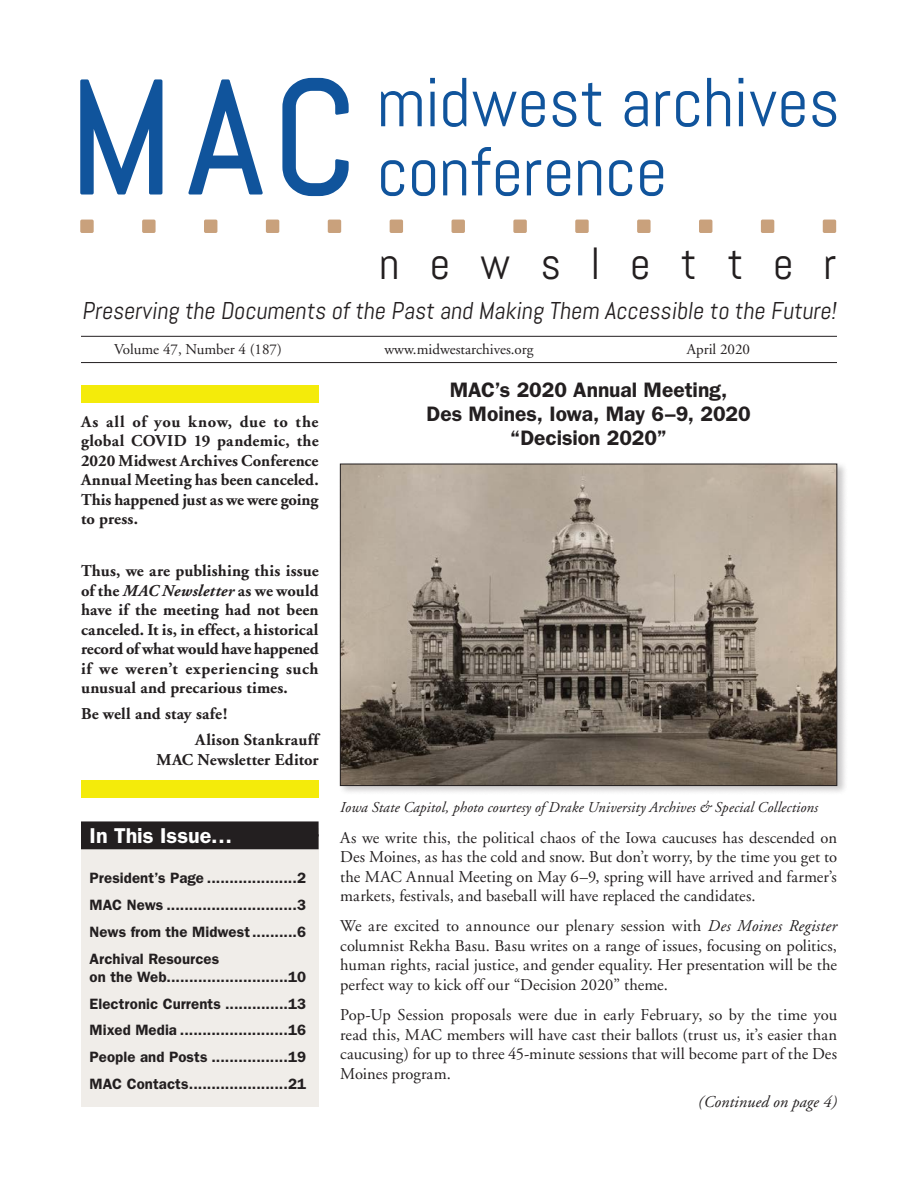
<style>
.page{position:relative;width:918px;height:1188px;background:#fff}
.page>*{position:absolute;margin:0;border:0;box-sizing:border-box;transform-origin:0 0}
.newsletter_header{font:45px "Abel";letter-spacing:.665em;color:#231f20}
.t1{font:24.3px "Abel";color:#231f20}
.t2{font:600 21.6px "ITC Franklin Gothic Std";letter-spacing:-.005em;color:#fff}
.Big_Article_Headline{font:600 21px/24px "ITC Franklin Gothic Std";color:#231f20;text-align:center}
.Body_Text{font:16.5px/19.5px "Adobe Garamond";letter-spacing:.005em;color:#231f20;text-align:justify}
.Body_Text_-_Op2_Befo{font:700 16.5px/19.5px "Adobe Garamond";letter-spacing:.01em;color:#231f20;text-align:justify}
.Continued{font:italic 16.5px "Adobe Garamond";letter-spacing:.005em;color:#231f20}
.t3{font:600 15px/18px "ITC Franklin Gothic Std";letter-spacing:.005em;color:#231f20}
.Photo_Credits{font:italic 15px "Adobe Garamond";letter-spacing:.005em;color:#231f20}
.t4{font:15px "Adobe Garamond";color:#231f20}
.s1{font-style:italic}
</style>
<div class="page">
<hr style="left:81px;top:336px;width:756px;height:1px;background:#231f20">
<hr style="left:81px;top:362px;width:756px;height:1px;background:#231f20">
<div style="left:81px;top:828px;width:238px;height:279px;background:#f0ede9"></div>
<div style="left:81px;top:821px;width:238px;height:15px;background:#231f20"></div>
<div style="left:81px;top:834px;width:238px;height:15px;background:#231f20"></div>
<svg style="left:80px;top:79px;width:82px;height:116px"></svg>
<svg style="left:188px;top:79px;width:75px;height:116px"></svg>
<svg style="left:282px;top:78px;width:67px;height:118px"></svg>
<svg style="left:381px;top:91px;width:41px;height:35px"></svg>
<svg style="left:430px;top:78px;width:5px;height:48px"></svg>
<svg style="left:443px;top:78px;width:23px;height:49px"></svg>
<svg style="left:473px;top:91px;width:72px;height:36px"></svg>
<svg style="left:553px;top:91px;width:23px;height:36px"></svg>
<svg style="left:582px;top:83px;width:19px;height:43px"></svg>
<svg style="left:625px;top:91px;width:23px;height:36px"></svg>
<svg style="left:656px;top:91px;width:14px;height:35px"></svg>
<svg style="left:676px;top:91px;width:23px;height:36px"></svg>
<svg style="left:707px;top:78px;width:23px;height:48px"></svg>
<svg style="left:739px;top:78px;width:4px;height:48px"></svg>
<svg style="left:750px;top:92px;width:26px;height:34px"></svg>
<svg style="left:782px;top:91px;width:23px;height:36px"></svg>
<svg style="left:812px;top:91px;width:24px;height:36px"></svg>
<svg style="left:381px;top:160px;width:23px;height:36px"></svg>
<svg style="left:412px;top:160px;width:23px;height:36px"></svg>
<svg style="left:443px;top:160px;width:23px;height:35px"></svg>
<svg style="left:472px;top:147px;width:47px;height:49px"></svg>
<svg style="left:527px;top:160px;width:14px;height:35px"></svg>
<svg style="left:547px;top:160px;width:23px;height:36px"></svg>
<svg style="left:578px;top:160px;width:23px;height:35px"></svg>
<svg style="left:609px;top:160px;width:23px;height:36px"></svg>
<svg style="left:640px;top:160px;width:23px;height:36px"></svg>
<div style="left:80px;top:220px;width:14px;height:13px;background:#c9a17c;border-radius:2px"></div>
<div style="left:142px;top:220px;width:14px;height:13px;background:#c9a17c;border-radius:2px"></div>
<div style="left:204px;top:220px;width:13px;height:13px;background:#c9a17c;border-radius:2px"></div>
<div style="left:328px;top:220px;width:13px;height:13px;background:#c9a17c;border-radius:2px"></div>
<div style="left:452px;top:220px;width:13px;height:13px;background:#c9a17c;border-radius:2px"></div>
<div style="left:513px;top:220px;width:14px;height:13px;background:#c9a17c;border-radius:2px"></div>
<div style="left:390px;top:220px;width:13px;height:13px;background:#c9a17c;border-radius:2px"></div>
<div style="left:575px;top:220px;width:14px;height:13px;background:#c9a17c;border-radius:2px"></div>
<div style="left:637px;top:220px;width:14px;height:13px;background:#c9a17c;border-radius:2px"></div>
<div style="left:699px;top:220px;width:13px;height:13px;background:#c9a17c;border-radius:2px"></div>
<div style="left:761px;top:220px;width:13px;height:13px;background:#c9a17c;border-radius:2px"></div>
<div style="left:823px;top:220px;width:13px;height:13px;background:#c9a17c;border-radius:2px"></div>
<div style="left:266px;top:220px;width:13px;height:13px;background:#c9a17c;border-radius:2px"></div>
<div style="left:339px;top:461px;width:509px;height:334px;background:#231f20;opacity:.25"></div>
<img style="left:342px;top:466px;width:493px;height:318px">
<div style="left:340px;top:464px;width:497px;height:322px;border:1px solid #231f20"></div>
<div style="left:81px;top:385px;width:238px;height:18px;background:#f4eb0a"></div>
<div style="left:81px;top:780px;width:238px;height:18px;background:#f4eb0a"></div>
<p class="newsletter_header" style="left:379px;top:235px;width:459px">newsletter</p>
<p class="t1" style="left:82px;top:296px;width:760px">Preserving the Documents of the Past and Making Them Accessible to the Future!</p>
<p class="t4" style="left:114px;top:341px;width:169px">Volume 47, Number 4 (187)</p>
<p class="t4" style="left:384px;top:341px;width:151px">www.midwestarchives.org</p>
<p class="t4" style="left:687px;top:341px;width:65px">April 2020</p>
<p class="Body_Text_-_Op2_Befo" style="left:81px;top:412px;width:239px">As all of you know, due to the global COVID 19 pandemic, the 2020 Midwest Archives Conference Annual Meeting has been canceled.<br>This happened just as we were going to press.</p>
<p class="Body_Text_-_Op2_Befo" style="left:81px;top:562px;width:239px">Thus, we are publishing this issue of the <span class="s1">MAC Newsletter</span> as we would have if the meeting had not been canceled. It is, in effect, a historical record of what would have happened if we weren’t experiencing such unusual and precarious times.</p>
<p class="Body_Text_-_Op2_Befo" style="left:81px;top:705px;width:148px">Be well and stay safe!</p>
<p class="Body_Text_-_Op2_Befo" style="left:156px;top:731px;width:164px;text-align:right">Alison Stankrauff<br>MAC Newsletter Editor</p>
<p class="t2" style="left:90px;top:823px;width:144px">In This Issue…</p>
<p class="t3" style="left:90px;top:869px;width:218px">President’s Page ....................2</p>
<p class="t3" style="left:90px;top:896px;width:218px">MAC News .............................3</p>
<p class="t3" style="left:90px;top:923px;width:218px">News from the Midwest..........6</p>
<p class="t3" style="left:90px;top:950px;width:218px">Archival Resources<br>on the Web...........................10</p>
<p class="t3" style="left:90px;top:994px;width:218px">Electronic Currents ..............13</p>
<p class="t3" style="left:90px;top:1021px;width:218px">Mixed Media ........................16</p>
<p class="t3" style="left:90px;top:1048px;width:218px">People and Posts .................19</p>
<p class="t3" style="left:90px;top:1075px;width:218px">MAC Contacts......................21</p>
<p class="Big_Article_Headline" style="left:427px;top:378px;width:326px">MAC’s 2020 Annual Meeting,<br>Des Moines, Iowa, May 6–9, 2020 “Decision 2020”</p>
<p class="Photo_Credits" style="left:340px;top:799px;width:479px">Iowa State Capitol, photo courtesy of Drake University Archives &amp; Special Collections</p>
<p class="Body_Text" style="left:340px;top:828px;width:498px">As we write this, the political chaos of the Iowa caucuses has descended on Des Moines, as has the cold and snow. But don’t worry, by the time you get to the MAC Annual Meeting on May 6–9, spring will have arrived and farmer’s markets, festivals, and baseball will have replaced the candidates.</p>
<p class="Body_Text" style="left:340px;top:917px;width:498px">We are excited to announce our plenary session with <span class="s1">Des Moines Register </span>columnist Rekha Basu. Basu writes on a range of issues, focusing on politics, human rights, racial justice, and gender equality. Her presentation will be the perfect way to kick off our “Decision 2020” theme.</p>
<p class="Body_Text" style="left:340px;top:1006px;width:498px">Pop-Up Session proposals were due in early February, so by the time you read this, MAC members will have cast their ballots (trust us, it’s easier than caucusing) for up to three 45-minute sessions that will become part of the Des Moines program.</p>
<p class="Continued" style="left:698px;top:1093px;width:140px">(Continued on page 4)</p>
</div>
